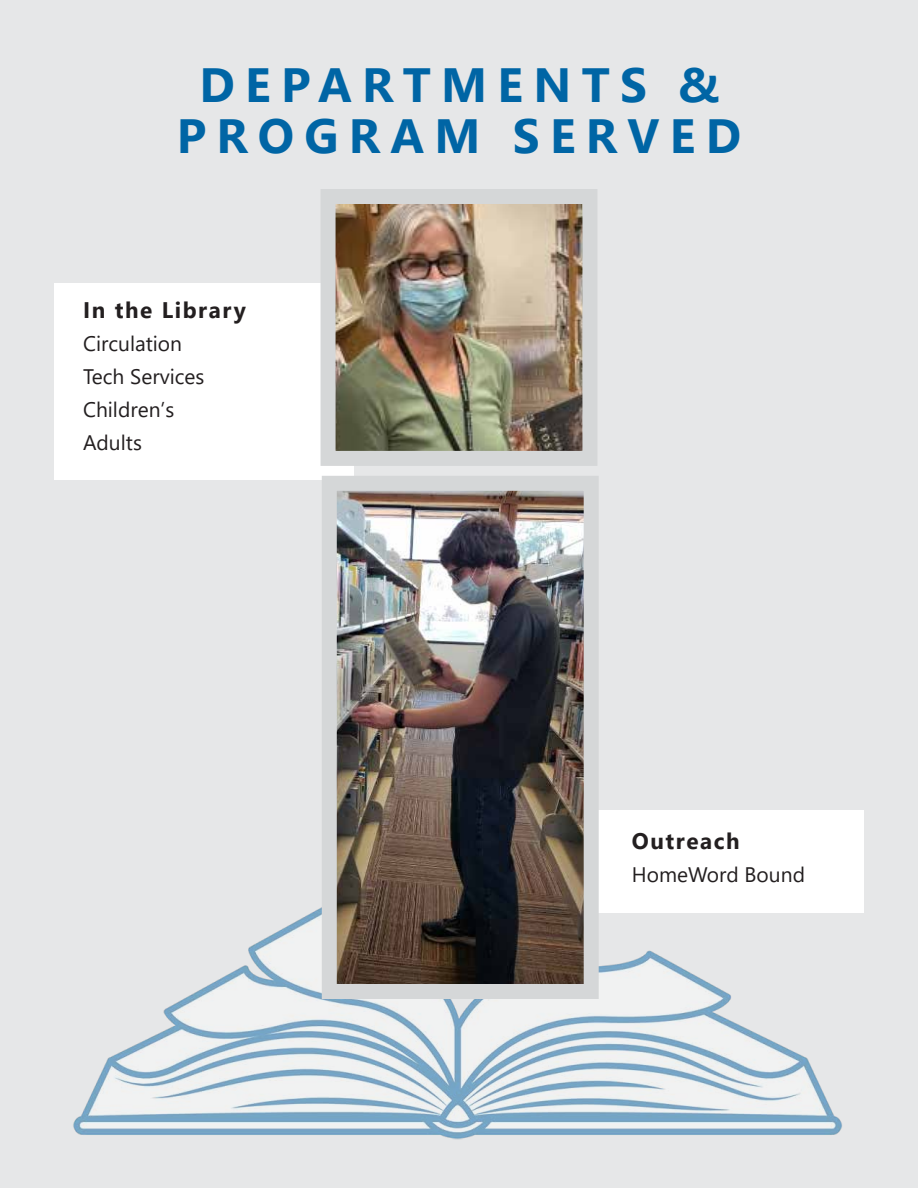
<style>
.page{position:relative;width:918px;height:1188px;background:#e6e7e8}
.page>*{position:absolute;margin:0;border:0;box-sizing:border-box;transform-origin:0 0}
.t1{font:700 48px/51px "Segoe UI";letter-spacing:.215em;color:#0065a5;text-align:center}
.t2{font:700 22.5px "Segoe UI";letter-spacing:.07em;color:#231f20}
.t3{font:21px/33px "Segoe UI";color:#231f20}
</style>
<div class="page">
<div style="left:565px;top:810px;width:299px;height:103px;background:#fff"></div>
<div style="left:54px;top:284px;width:299px;height:196px;background:#fff"></div>
<img style="left:73px;top:907px;width:769px;height:233px">
<img style="left:337px;top:205px;width:244px;height:245px">
<div style="left:321px;top:189px;width:276px;height:277px;border:15px solid #d5d7d8"></div>
<img style="left:338px;top:492px;width:245px;height:491px">
<div style="left:322px;top:476px;width:277px;height:523px;border:15px solid #d5d7d8"></div>
<h1 class="t1" style="left:177px;top:56px;width:566px">DEPARTMENTS &amp;<br>PROGRAM SERVED</h1>
<p class="t2" style="left:83px;top:289px;width:164px">In the Library</p>
<p class="t3" style="left:83px;top:326px;width:123px">Circulation<br>Tech Services<br>Children’s<br>Adults</p>
<p class="t2" style="left:632px;top:819px;width:109px">Outreach</p>
<p class="t3" style="left:632px;top:856px;width:175px">HomeWord Bound</p>
</div>
